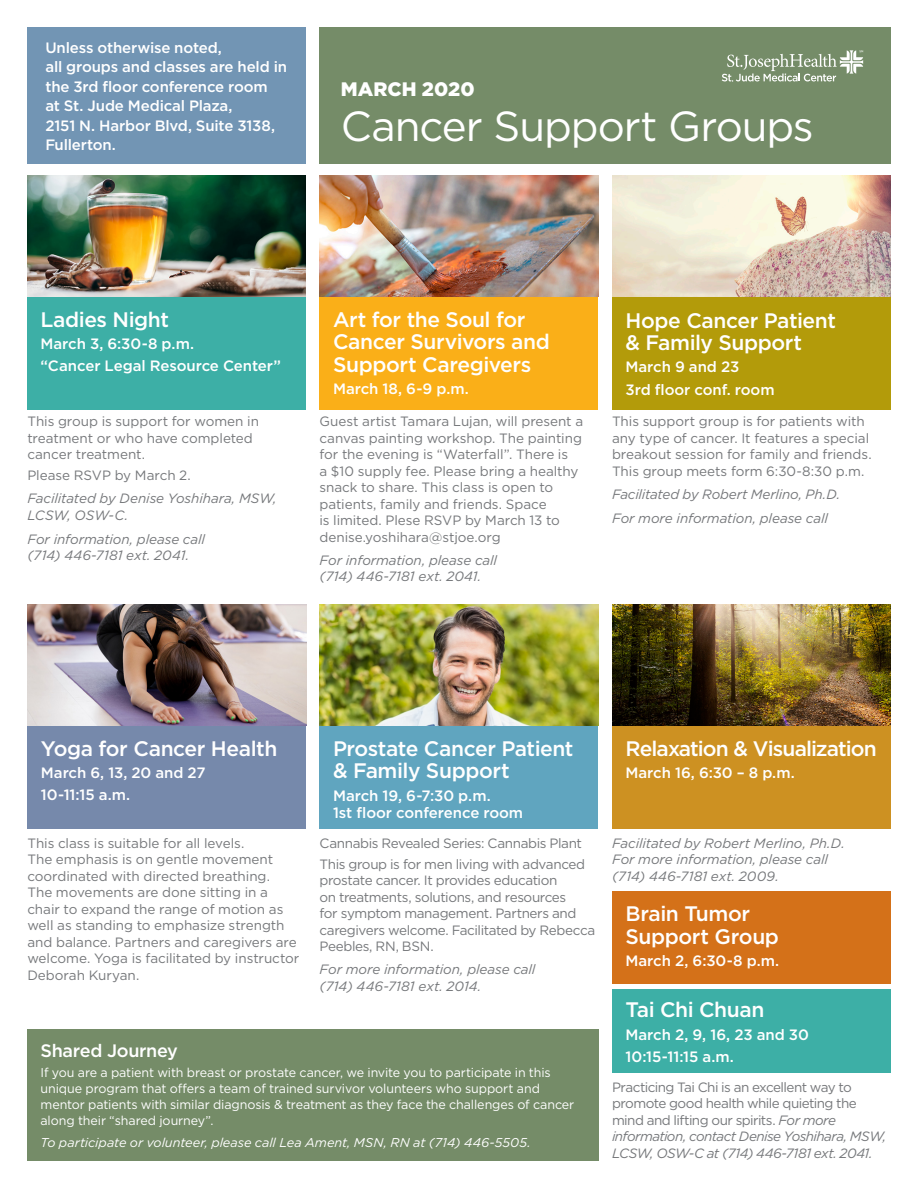
<style>
.page{position:relative;width:918px;height:1188px;background:#fff}
.page>*{position:absolute;margin:0;border:0;box-sizing:border-box;transform-origin:0 0}
.masthead_headline{font:42px "Gotham";letter-spacing:-.025em;color:#fff}
.t1{font:500 21px/22.5px "Gotham";letter-spacing:-.02em;color:#fff}
.t2{font:500 21px "Gotham";letter-spacing:-.045em;color:#fff}
.masthead_date{font:900 19.5px "Gotham";letter-spacing:.005em;color:#fff}
.t3{font:500 18px "Gotham";letter-spacing:-.02em;color:#fff}
.date_time{font:500 15px "Gotham";letter-spacing:-.005em;color:#fff}
.class_locations{font:500 15px/19.5px "Gotham";letter-spacing:-.01em;color:#fff}
.description{font:500 15px "Gotham";letter-spacing:-.005em;color:#fff}
.description-2{font:13.5px/16.5px "Gotham";letter-spacing:-.01em;color:#76787b}
.contact{font:italic 13.5px/16.5px "Gotham";letter-spacing:-.005em;color:#76787b}
.description-3{font:13.5px/16.5px "Gotham";letter-spacing:-.03em;color:#76787b}
.description-4{font:13.5px/16.5px "Gotham";letter-spacing:-.04em;color:#76787b}
.description-5{font:12.75px/15.8px "Gotham";letter-spacing:-.005em;color:#fff}
.contact-2{font:italic 12.75px "Gotham";letter-spacing:-.005em;color:#fff}
.s1{font-style:italic}
</style>
<div class="page">
<div style="left:320px;top:27px;width:571px;height:137px;background:#758c68"></div>
<div style="left:27px;top:27px;width:279px;height:137px;background:#7295b4"></div>
<div style="left:612px;top:990px;width:279px;height:83px;background:#3dafa6"></div>
<div style="left:27px;top:1029px;width:571px;height:132px;background:#758c68"></div>
<div style="left:27px;top:175px;width:279px;height:234px;background:#3dafa6"></div>
<img style="left:27px;top:175px;width:279px;height:122px">
<div style="left:27px;top:604px;width:279px;height:224px;background:#7689ab"></div>
<img style="left:27px;top:604px;width:279px;height:122px">
<div style="left:612px;top:604px;width:279px;height:224px;background:#cd9122"></div>
<img style="left:612px;top:604px;width:279px;height:122px">
<div style="left:320px;top:175px;width:278px;height:234px;background:#faaf18"></div>
<img style="left:320px;top:175px;width:278px;height:122px">
<div style="left:612px;top:176px;width:279px;height:233px;background:#b39b0a"></div>
<img style="left:612px;top:175px;width:279px;height:122px">
<div style="left:320px;top:616px;width:278px;height:212px;background:#60a5bf"></div>
<img style="left:320px;top:604px;width:278px;height:122px">
<svg style="left:722px;top:50px;width:141px;height:32px"></svg>
<div style="left:612px;top:891px;width:279px;height:93px;background:#d47119"></div>
<p class="class_locations" style="left:45px;top:38px;width:243px">Unless otherwise noted,<br>all groups and classes are held in the 3rd floor conference room<br>at St. Jude Medical Plaza,<br>2151 N. Harbor Blvd, Suite 3138,<br>Fullerton.</p>
<p class="masthead_date" style="left:341px;top:76px;width:135px">MARCH 2020</p>
<p class="masthead_headline" style="left:341px;top:100px;width:475px">Cancer Support Groups</p>
<p class="t1" style="left:40px;top:308px;width:130px">Ladies Night</p>
<p class="date_time" style="left:40px;top:334px;width:155px">March 3, 6:30-8 p.m.</p>
<p class="date_time" style="left:40px;top:356px;width:242px">“Cancer Legal Resource Center”</p>
<p class="description-2" style="left:27px;top:413px;width:233px">This group is support for women in treatment or who have completed cancer treatment.</p>
<p class="description-2" style="left:27px;top:467px;width:165px">Please RSVP by March 2.</p>
<p class="contact" style="left:27px;top:490px;width:251px">Facilitated by Denise Yoshihara, MSW,<br>LCSW, OSW-C.</p>
<p class="contact" style="left:27px;top:531px;width:179px">For information, please call (714) 446-7181 ext. 2041.</p>
<p class="t1" style="left:333px;top:308px;width:218px">Art for the Soul for<br>Cancer Survivors and<br>Support Caregivers</p>
<p class="date_time" style="left:333px;top:379px;width:137px">March 18, 6-9 p.m.</p>
<p class="description-2" style="left:320px;top:413px;width:265px">Guest artist Tamara Lujan, will present a canvas painting workshop. The painting for the evening is “Waterfall”. There is<br>a $10 supply fee. Please bring a healthy snack to share. This class is open to patients, family and friends. Space<br>is limited. Plese RSVP by March 13 to denise.yoshihara@stjoe.org</p>
<p class="contact" style="left:320px;top:552px;width:179px">For information, please call (714) 446-7181 ext. 2041.</p>
<p class="t1" style="left:626px;top:309px;width:212px">Hope Cancer Patient &amp; Family Support</p>
<p class="date_time" style="left:626px;top:357px;width:116px">March 9 and 23</p>
<p class="date_time" style="left:626px;top:380px;width:151px">3rd floor conf. room</p>
<p class="description-2" style="left:612px;top:413px;width:261px">This support group is for patients with any type of cancer. It features a special breakout session for family and friends.<br>This group meets form 6:30-8:30 p.m.</p>
<p class="contact" style="left:612px;top:486px;width:230px">Facilitated by Robert Merlino, Ph.D.</p>
<p class="contact" style="left:612px;top:510px;width:217px">For more information, please call</p>
<p class="t1" style="left:41px;top:737px;width:238px">Yoga for Cancer Health</p>
<p class="date_time" style="left:41px;top:763px;width:166px">March 6, 13, 20 and 27</p>
<p class="date_time" style="left:41px;top:785px;width:91px">10-11:15 a.m.</p>
<p class="t1" style="left:333px;top:737px;width:242px">Prostate Cancer Patient &amp; Family Support</p>
<p class="date_time" style="left:333px;top:786px;width:159px">March 19, 6-7:30 p.m.</p>
<p class="date_time" style="left:333px;top:803px;width:192px">1st floor conference room</p>
<p class="t2" style="left:626px;top:735px;width:253px">Relaxation &amp; Visualization</p>
<p class="date_time" style="left:626px;top:763px;width:171px">March 16, 6:30 – 8 p.m.</p>
<p class="description-2" style="left:27px;top:834px;width:273px">This class is suitable for all levels.<br>The emphasis is on gentle movement coordinated with directed breathing.<br>The movements are done sitting in a chair to expand the range of motion as well as standing to emphasize strength and balance. Partners and caregivers are welcome. Yoga is facilitated by instructor Deborah Kuryan.</p>
<p class="description-3" style="left:320px;top:834px;width:264px">Cannabis Revealed Series: Cannabis Plant</p>
<p class="description-3" style="left:320px;top:855px;width:277px">This group is for men living with advanced prostate cancer. It provides education<br>on treatments, solutions, and resources<br>for symptom management. Partners and caregivers welcome. Facilitated by Rebecca Peebles, RN, BSN.</p>
<p class="contact" style="left:320px;top:961px;width:217px">For more information, please call (714) 446-7181 ext. 2014.</p>
<p class="t3" style="left:40px;top:1039px;width:139px">Shared Journey</p>
<p class="description-5" style="left:40px;top:1065px;width:535px">If you are a patient with breast or prostate cancer, we invite you to participate in this unique program that offers a team of trained survivor volunteers who support and mentor patients with similar diagnosis &amp; treatment as they face the challenges of cancer along their “shared journey”.</p>
<p class="contact-2" style="left:40px;top:1134px;width:492px">To participate or volunteer, please call Lea Ament, MSN, RN at (714) 446-5505.</p>
<p class="contact" style="left:612px;top:834px;width:234px">Facilitated by Robert Merlino, Ph.D.<br>For more information, please call (714) 446-7181 ext. 2009.</p>
<p class="t1" style="left:626px;top:902px;width:155px">Brain Tumor<br>Support Group</p>
<p class="description" style="left:626px;top:951px;width:155px">March 2, 6:30-8 p.m.</p>
<p class="t1" style="left:626px;top:999px;width:140px">Tai Chi Chuan</p>
<p class="date_time" style="left:626px;top:1025px;width:185px">March 2, 9, 16, 23 and 30</p>
<p class="date_time" style="left:626px;top:1047px;width:110px">10:15-11:15 a.m.</p>
<p class="description-4" style="left:612px;top:1079px;width:276px">Practicing Tai Chi is an excellent way to promote good health while quieting the mind and lifting our spirits. <span class="s1">For more information, contact Denise Yoshihara, MSW, LCSW, OSW-C at (714) 446-7181 ext. 2041.</span></p>
</div>
